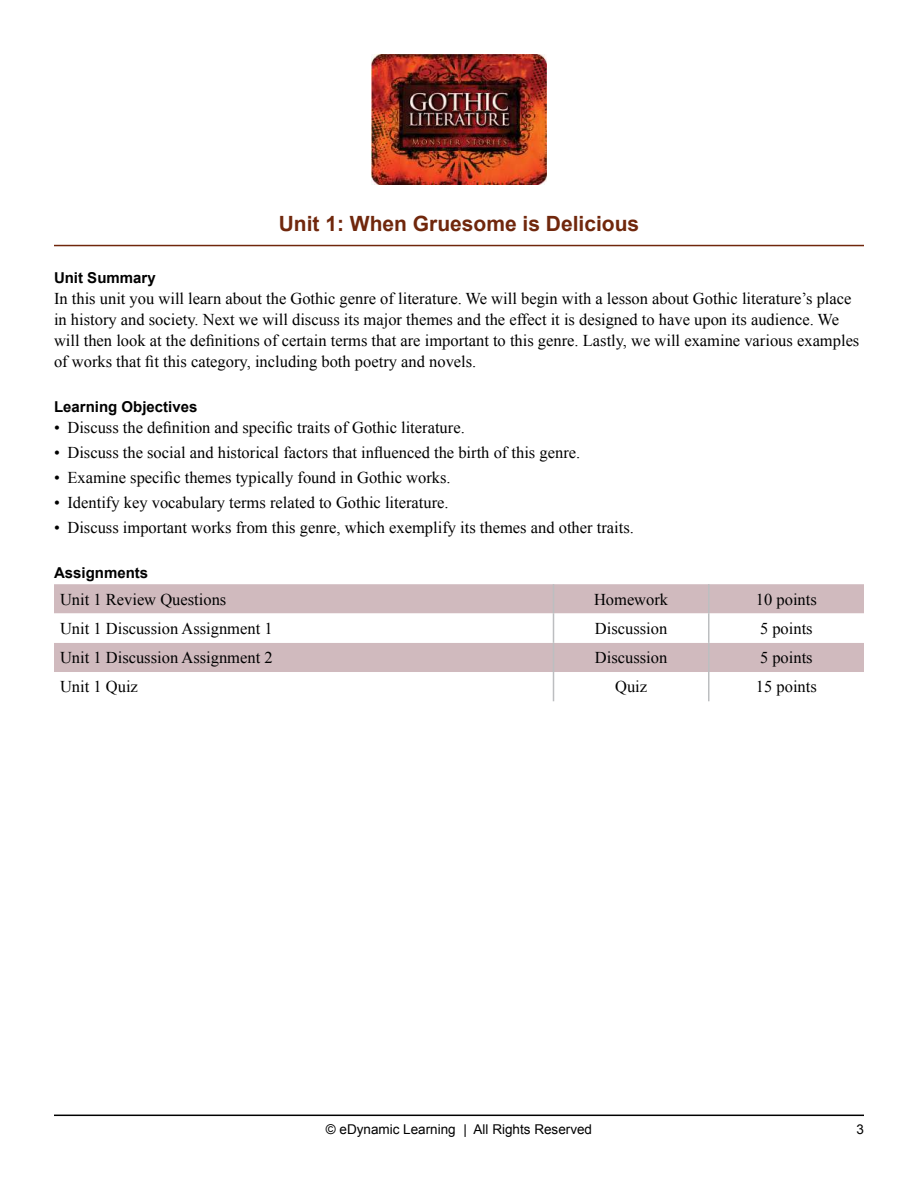
<style>
.page{position:relative;width:918px;height:1188px;background:#fff}
.page>*{position:absolute;margin:0;border:0;box-sizing:border-box;transform-origin:0 0}
.t1{font:700 21px "Arial";color:#70270c}
.t2{font:16.5px/21px "Times New Roman";color:#000}
.t3{font:700 15px "Arial";color:#000}
.t4{font:13.5px "Arial";color:#000}
</style>
<div class="page">
<hr style="left:54px;top:1115px;width:810px;height:1px;background:#000">
<img style="left:371px;top:54px;width:176px;height:130px">
<hr style="left:54px;top:245px;width:810px;height:1px;background:#70270c">
<div style="left:54px;top:584px;width:810px;height:30px;background:#d0babe"></div>
<svg style="left:54px;top:614px;width:810px;height:87px"></svg>
<hr style="left:553px;top:584px;width:1px;height:30px;background:#bcbec0">
<hr style="left:708px;top:584px;width:2px;height:30px;background:#bcbec0">
<hr style="left:708px;top:614px;width:2px;height:29px;background:#bcbec0">
<hr style="left:708px;top:643px;width:2px;height:29px;background:#bcbec0">
<svg style="left:553px;top:614px;width:1px;height:87px"></svg>
<hr style="left:708px;top:672px;width:2px;height:29px;background:#bcbec0">
<p class="t1" style="left:279px;top:210px;width:362px">Unit 1: When Gruesome is Delicious</p>
<p class="t3" style="left:54px;top:268px;width:103px">Unit Summary</p>
<p class="t2" style="left:54px;top:288px;width:807px">In this unit you will learn about the Gothic genre of literature. We will begin with a lesson about Gothic literature’s place in history and society. Next we will discuss its major themes and the effect it is designed to have upon its audience. We will then look at the definitions of certain terms that are important to this genre. Lastly, we will examine various examples of works that fit this category, including both poetry and novels.</p>
<p class="t3" style="left:54px;top:397px;width:145px">Learning Objectives</p>
<p class="t2" style="left:54px;top:417px;width:412px">• Discuss the definition and specific traits of Gothic literature.</p>
<p class="t2" style="left:54px;top:442px;width:528px">• Discuss the social and historical factors that influenced the birth of this genre.</p>
<p class="t2" style="left:54px;top:467px;width:398px">• Examine specific themes typically found in Gothic works.</p>
<p class="t2" style="left:54px;top:492px;width:396px">• Identify key vocabulary terms related to Gothic literature.</p>
<p class="t2" style="left:54px;top:517px;width:581px">• Discuss important works from this genre, which exemplify its themes and other traits.</p>
<p class="t3" style="left:54px;top:563px;width:96px">Assignments</p>
<p class="t2" style="left:60px;top:588px;width:168px">Unit 1 Review Questions</p>
<p class="t2" style="left:594px;top:588px;width:76px">Homework</p>
<p class="t2" style="left:756px;top:588px;width:62px">10 points</p>
<p class="t2" style="left:60px;top:618px;width:214px">Unit 1 Discussion Assignment 1</p>
<p class="t2" style="left:595px;top:618px;width:74px">Discussion</p>
<p class="t2" style="left:760px;top:618px;width:54px">5 points</p>
<p class="t2" style="left:60px;top:647px;width:214px">Unit 1 Discussion Assignment 2</p>
<p class="t2" style="left:595px;top:647px;width:74px">Discussion</p>
<p class="t2" style="left:760px;top:647px;width:54px">5 points</p>
<p class="t2" style="left:60px;top:676px;width:79px">Unit 1 Quiz</p>
<p class="t2" style="left:615px;top:676px;width:34px">Quiz</p>
<p class="t2" style="left:756px;top:676px;width:62px">15 points</p>
<p class="t4" style="left:326px;top:1120px;width:268px">© eDynamic Learning | All Rights Reserved</p>
<p class="t4" style="left:856px;top:1120px;width:9px">3</p>
</div>
